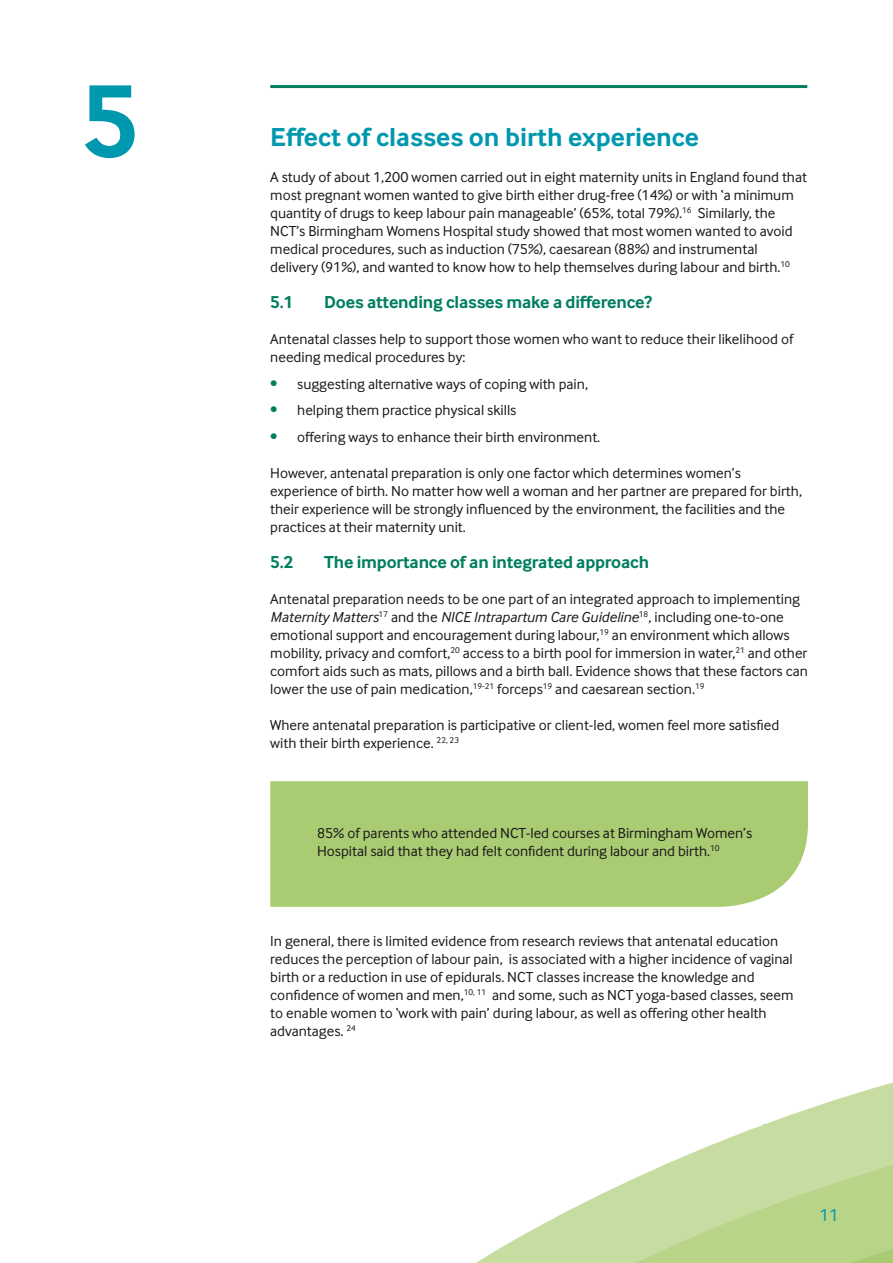
<style>
.page{position:relative;width:893px;height:1263px;background:#fff}
.page>*{position:absolute;margin:0;border:0;box-sizing:border-box;transform-origin:0 0}
.t1{font:700 108px "Inter Face";color:#0098af}
.t2{font:700 27px "Inter Face";color:#0098af}
.t3{font:700 18px "Inter Face";letter-spacing:-.01em;color:#007e60}
.t4{font:18px "Inter Face";color:#0098af}
.t5{font:15px/18px "Inter Face";color:#1a171c}
.t6{font:italic 15px "Inter Face Typo";color:#1a171c}
.s1{color:#007e60}
.s2{font-family:"Inter Face";font-style:normal}
</style>
<div class="page">
<svg style="left:476px;top:1082px;width:417px;height:181px"></svg>
<div style="left:270px;top:781px;width:538px;height:126px;background:#a9cc72"></div>
<hr style="left:270px;top:85px;width:537px;height:3px;background:#007e60">
<h1 class="t1" style="left:81px;top:58px;width:60px">5</h1>
<h2 class="t2" style="left:270px;top:121px;width:430px">Effect of classes on birth experience</h2>
<p class="t5" style="left:270px;top:168px;width:538px">A study of about 1,200 women carried out in eight maternity units in England found that most pregnant women wanted to give birth either drug-free (14%) or with ‘a minimum quantity of drugs to keep labour pain manageable’ (65%, total 79%).<sup>16</sup> Similarly, the NCT’s Birmingham Womens Hospital study showed that most women wanted to avoid medical procedures, such as induction (75%), caesarean (88%) and instrumental delivery (91%), and wanted to know how to help themselves during labour and birth.<sup>10</sup></p>
<p class="t3" style="left:270px;top:292px;width:25px">5.1</p>
<p class="t3" style="left:324px;top:292px;width:329px">Does attending classes make a difference?</p>
<p class="t5" style="left:270px;top:330px;width:525px">Antenatal classes help to support those women who want to reduce their likelihood of needing medical procedures by:</p>
<p class="t5" style="left:270px;top:374px;width:319px"><span class="s1">•</span> suggesting alternative ways of coping with pain,</p>
<p class="t5" style="left:270px;top:401px;width:248px"><span class="s1">•</span> helping them practice physical skills</p>
<p class="t5" style="left:270px;top:427px;width:331px"><span class="s1">•</span> offering ways to enhance their birth environment.</p>
<p class="t5" style="left:270px;top:463px;width:533px">However, antenatal preparation is only one factor which determines women’s experience of birth. No matter how well a woman and her partner are prepared for birth, their experience will be strongly influenced by the environment, the facilities and the practices at their maternity unit.</p>
<p class="t3" style="left:270px;top:551px;width:25px">5.2</p>
<p class="t3" style="left:324px;top:551px;width:326px">The importance of an integrated approach</p>
<p class="t5" style="left:270px;top:589px;width:531px">Antenatal preparation needs to be one part of an integrated approach to implementing</p>
<p class="t6" style="left:270px;top:608px;width:515px">Maternity Matters<sup>17</sup> <span class="s2">and the</span> NICE Intrapartum Care Guideline<sup>18</sup><span class="s2">, including one-to-one</span></p>
<p class="t5" style="left:270px;top:625px;width:539px">emotional support and encouragement during labour,<sup>19</sup> an environment which allows mobility, privacy and comfort,<sup>20</sup> access to a birth pool for immersion in water,<sup>21</sup> and other comfort aids such as mats, pillows and a birth ball. Evidence shows that these factors can lower the use of pain medication,<sup>19-21</sup> forceps<sup>19</sup> and caesarean section.<sup>19</sup></p>
<p class="t5" style="left:270px;top:715px;width:510px">Where antenatal preparation is participative or client-led, women feel more satisfied with their birth experience. <sup>22,</sup> <sup>23</sup></p>
<p class="t5" style="left:317px;top:823px;width:437px">85% of parents who attended NCT-led courses at Birmingham Women’s<br>Hospital said that they had felt confident during labour and birth.<sup>10</sup></p>
<p class="t5" style="left:270px;top:931px;width:525px">In general, there is limited evidence from research reviews that antenatal education reduces the perception of labour pain, is associated with a higher incidence of vaginal birth or a reduction in use of epidurals. NCT classes increase the knowledge and confidence of women and men,<sup>10,</sup> <sup>11</sup> and some, such as NCT yoga-based classes, seem to enable women to ‘work with pain’ during labour, as well as offering other health advantages. <sup>24</sup></p>
<p class="t4" style="left:819px;top:1205px;width:21px">11</p>
</div>
